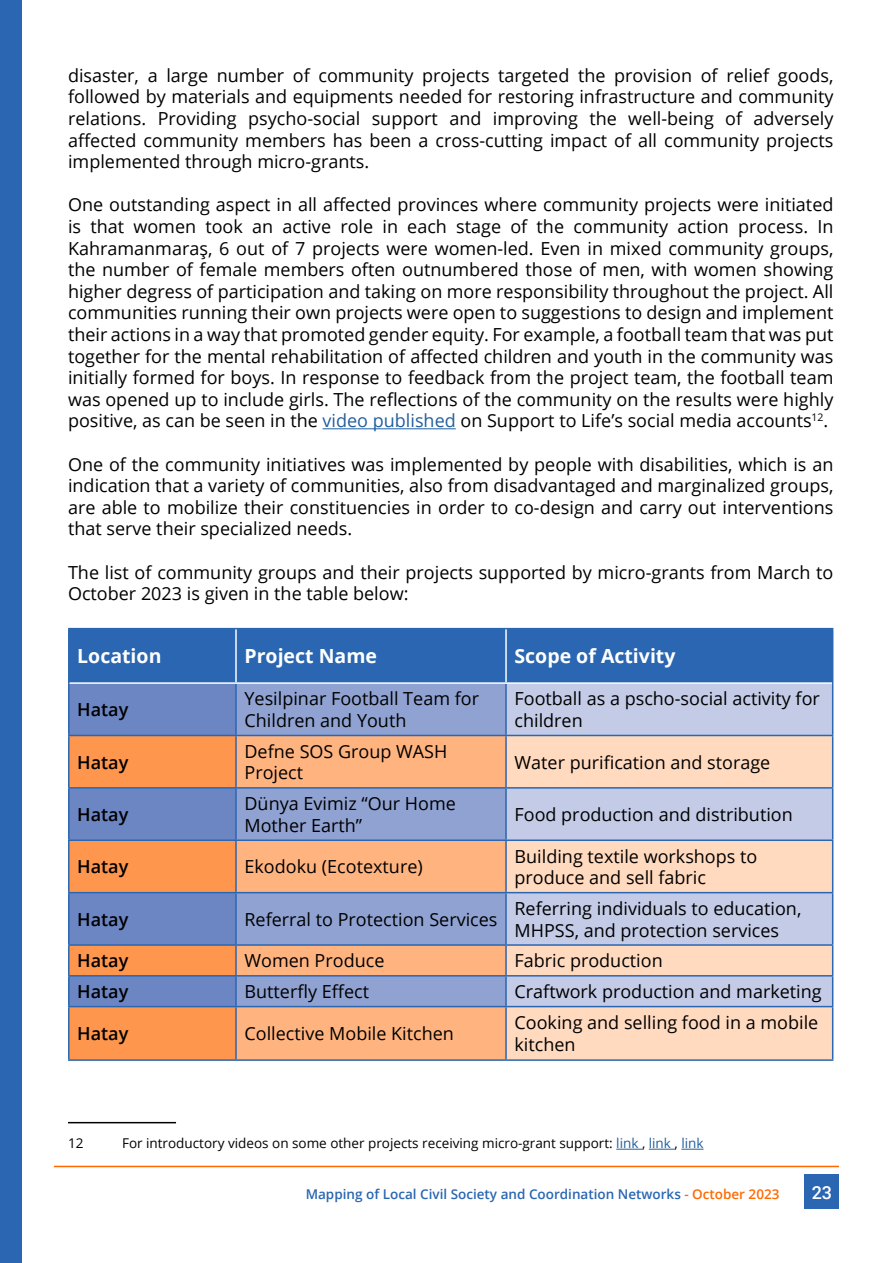
<style>
.page{position:relative;width:893px;height:1263px;background:#fff}
.page>*{position:absolute;margin:0;border:0;box-sizing:border-box;transform-origin:0 0}
.t1{font:700 19.5px "Open Sans";color:#fff}
.t2{font:18px/21.6px "Open Sans";color:#000}
.t3{font:600 18px "Open Sans";color:#000}
.t4{font:500 18px "Roboto";color:#fff}
.t5{font:13.5px "Open Sans";color:#000}
.t6{font:600 13.5px "Open Sans";color:#2a66b1}
.s1{color:#215e9e}
.s2{color:#ff6900}
</style>
<div class="page">
<hr style="left:54px;top:1166px;width:785px;height:1px;background:#ff6900">
<div style="left:805px;top:1175px;width:34px;height:34px;background:#2a66b1"></div>
<div style="left:0;top:0;width:22px;height:1263px;background:#2a66b1"></div>
<hr style="left:323px;top:428px;width:133px;height:1px;background:#215e9e">
<div style="left:70px;top:629px;width:762px;height:53px;background:#2a66b1"></div>
<div style="left:70px;top:684px;width:165px;height:51px;background:#6c86c4"></div>
<div style="left:237px;top:684px;width:268px;height:51px;background:#90a2d2"></div>
<div style="left:507px;top:684px;width:325px;height:51px;background:#c3cbe7"></div>
<svg style="left:70px;top:736px;width:165px;height:323px;fill:#ff964d"></svg>
<svg style="left:237px;top:736px;width:268px;height:323px;fill:#ffb480"></svg>
<svg style="left:507px;top:736px;width:325px;height:323px;fill:#ffdabf"></svg>
<hr style="left:68px;top:683px;width:2px;height:52px;background:#2a66b1">
<hr style="left:235px;top:684px;width:2px;height:51px;background:#2a66b1">
<hr style="left:505px;top:684px;width:2px;height:51px;background:#2a66b1">
<hr style="left:832px;top:683px;width:1px;height:52px;background:#2a66b1">
<hr style="left:68px;top:735px;width:168px;height:1px;background:#2a66b1">
<hr style="left:68px;top:736px;width:2px;height:51px;background:#2a66b1">
<hr style="left:236px;top:735px;width:270px;height:1px;background:#2a66b1">
<hr style="left:235px;top:736px;width:2px;height:51px;background:#2a66b1">
<hr style="left:506px;top:735px;width:327px;height:1px;background:#2a66b1">
<hr style="left:505px;top:736px;width:2px;height:51px;background:#2a66b1">
<hr style="left:832px;top:736px;width:1px;height:51px;background:#2a66b1">
<hr style="left:68px;top:787px;width:168px;height:2px;background:#2a66b1">
<hr style="left:68px;top:789px;width:2px;height:50px;background:#2a66b1">
<hr style="left:236px;top:787px;width:270px;height:2px;background:#2a66b1">
<hr style="left:235px;top:789px;width:2px;height:50px;background:#2a66b1">
<hr style="left:506px;top:787px;width:327px;height:2px;background:#2a66b1">
<hr style="left:505px;top:789px;width:2px;height:50px;background:#2a66b1">
<hr style="left:832px;top:789px;width:1px;height:50px;background:#2a66b1">
<hr style="left:68px;top:839px;width:168px;height:2px;background:#2a66b1">
<hr style="left:68px;top:841px;width:2px;height:51px;background:#2a66b1">
<hr style="left:236px;top:839px;width:270px;height:2px;background:#2a66b1">
<hr style="left:235px;top:841px;width:2px;height:51px;background:#2a66b1">
<hr style="left:506px;top:839px;width:327px;height:2px;background:#2a66b1">
<hr style="left:505px;top:841px;width:2px;height:51px;background:#2a66b1">
<hr style="left:832px;top:841px;width:1px;height:51px;background:#2a66b1">
<hr style="left:68px;top:892px;width:168px;height:1px;background:#2a66b1">
<hr style="left:68px;top:893px;width:2px;height:51px;background:#2a66b1">
<hr style="left:236px;top:892px;width:270px;height:1px;background:#2a66b1">
<hr style="left:235px;top:893px;width:2px;height:51px;background:#2a66b1">
<hr style="left:506px;top:892px;width:327px;height:1px;background:#2a66b1">
<hr style="left:505px;top:893px;width:2px;height:51px;background:#2a66b1">
<hr style="left:832px;top:893px;width:1px;height:51px;background:#2a66b1">
<hr style="left:68px;top:944px;width:168px;height:2px;background:#2a66b1">
<hr style="left:68px;top:946px;width:2px;height:29px;background:#2a66b1">
<hr style="left:236px;top:944px;width:270px;height:2px;background:#2a66b1">
<hr style="left:235px;top:946px;width:2px;height:29px;background:#2a66b1">
<hr style="left:506px;top:944px;width:327px;height:2px;background:#2a66b1">
<hr style="left:505px;top:946px;width:2px;height:29px;background:#2a66b1">
<svg style="left:832px;top:946px;width:1px;height:29px"></svg>
<hr style="left:68px;top:975px;width:168px;height:1px;background:#2a66b1">
<hr style="left:68px;top:976px;width:2px;height:30px;background:#2a66b1">
<hr style="left:236px;top:975px;width:270px;height:1px;background:#2a66b1">
<hr style="left:235px;top:976px;width:2px;height:30px;background:#2a66b1">
<hr style="left:506px;top:975px;width:327px;height:1px;background:#2a66b1">
<hr style="left:505px;top:976px;width:2px;height:30px;background:#2a66b1">
<hr style="left:832px;top:976px;width:1px;height:30px;background:#2a66b1">
<hr style="left:68px;top:1006px;width:168px;height:1px;background:#2a66b1">
<hr style="left:68px;top:1007px;width:2px;height:52px;background:#2a66b1">
<hr style="left:236px;top:1006px;width:270px;height:1px;background:#2a66b1">
<hr style="left:235px;top:1007px;width:2px;height:52px;background:#2a66b1">
<hr style="left:506px;top:1006px;width:327px;height:1px;background:#2a66b1">
<hr style="left:505px;top:1007px;width:2px;height:52px;background:#2a66b1">
<hr style="left:832px;top:1007px;width:1px;height:52px;background:#2a66b1">
<hr style="left:68px;top:1059px;width:168px;height:2px;background:#2a66b1">
<hr style="left:236px;top:1059px;width:270px;height:2px;background:#2a66b1">
<hr style="left:506px;top:1059px;width:327px;height:2px;background:#2a66b1">
<hr style="left:68px;top:628px;width:168px;height:1px;background:#2a66b1">
<hr style="left:68px;top:629px;width:2px;height:54px;background:#2a66b1">
<hr style="left:236px;top:628px;width:270px;height:1px;background:#2a66b1">
<hr style="left:506px;top:628px;width:327px;height:1px;background:#2a66b1">
<hr style="left:832px;top:629px;width:1px;height:54px;background:#2a66b1">
<hr style="left:235px;top:629px;width:2px;height:53px;background:#fafdff">
<hr style="left:505px;top:629px;width:2px;height:53px;background:#fafdff">
<hr style="left:70px;top:682px;width:166px;height:2px;background:#fafdff">
<hr style="left:236px;top:682px;width:270px;height:2px;background:#fafdff">
<hr style="left:506px;top:682px;width:326px;height:2px;background:#fafdff">
<hr style="left:68px;top:1122px;width:108px;height:1px;background:#000">
<svg style="left:616px;top:1149px;width:26px;height:1px"></svg>
<svg style="left:649px;top:1149px;width:25px;height:1px"></svg>
<svg style="left:681px;top:1149px;width:22px;height:1px"></svg>
<p class="t2" style="left:68px;top:64px;width:767px;text-align:justify">disaster, a large number of community projects targeted the provision of relief goods, followed by materials and equipments needed for restoring infrastructure and community relations. Providing psycho-social support and improving the well-being of adversely affected community members has been a cross-cutting impact of all community projects implemented through micro-grants.</p>
<p class="t2" style="left:68px;top:194px;width:767px;text-align:justify">One outstanding aspect in all affected provinces where community projects were initiated is that women took an active role in each stage of the community action process. In Kahramanmaraş, 6 out of 7 projects were women-led. Even in mixed community groups, the number of female members often outnumbered those of men, with women showing higher degress of participation and taking on more responsibility throughout the project. All communities running their own projects were open to suggestions to design and implement their actions in a way that promoted gender equity. For example, a football team that was put together for the mental rehabilitation of affected children and youth in the community was initially formed for boys. In response to feedback from the project team, the football team was opened up to include girls. The reflections of the community on the results were highly positive, as can be seen in the <span class="s1">video published</span> on Support to Life’s social media accounts<sup>12</sup>.</p>
<p class="t2" style="left:68px;top:453px;width:767px;text-align:justify">One of the community initiatives was implemented by people with disabilities, which is an indication that a variety of communities, also from disadvantaged and marginalized groups, are able to mobilize their constituencies in order to co-design and carry out interventions that serve their specialized needs.</p>
<p class="t2" style="left:68px;top:561px;width:767px">The list of community groups and their projects supported by micro-grants from March to<br>October 2023 is given in the table below:</p>
<p class="t1" style="left:77px;top:642px;width:86px">Location</p>
<p class="t1" style="left:244px;top:642px;width:134px">Project Name</p>
<p class="t1" style="left:514px;top:642px;width:162px">Scope of Activity</p>
<p class="t3" style="left:77px;top:697px;width:53px">Hatay</p>
<p class="t2" style="left:244px;top:687px;width:236px">Yesilpinar Football Team for<br>Children and Youth</p>
<p class="t2" style="left:514px;top:687px;width:307px">Football as a pscho-social activity for children</p>
<p class="t3" style="left:77px;top:750px;width:53px">Hatay</p>
<p class="t2" style="left:244px;top:740px;width:204px">Defne SOS Group WASH<br>Project</p>
<p class="t2" style="left:514px;top:751px;width:257px">Water purification and storage</p>
<p class="t3" style="left:77px;top:802px;width:53px">Hatay</p>
<p class="t2" style="left:244px;top:792px;width:213px">Dünya Evimiz “Our Home<br>Mother Earth”</p>
<p class="t2" style="left:514px;top:803px;width:280px">Food production and distribution</p>
<p class="t3" style="left:77px;top:854px;width:53px">Hatay</p>
<p class="t2" style="left:244px;top:855px;width:180px">Ekodoku (Ecotexture)</p>
<p class="t2" style="left:514px;top:845px;width:244px">Building textile workshops to produce and sell fabric</p>
<p class="t3" style="left:77px;top:907px;width:53px">Hatay</p>
<p class="t2" style="left:244px;top:908px;width:254px">Referral to Protection Services</p>
<p class="t2" style="left:514px;top:897px;width:288px">Referring individuals to education,<br>MHPSS, and protection services</p>
<p class="t3" style="left:77px;top:948px;width:53px">Hatay</p>
<p class="t2" style="left:244px;top:949px;width:141px">Women Produce</p>
<p class="t2" style="left:514px;top:949px;width:150px">Fabric production</p>
<p class="t3" style="left:77px;top:979px;width:53px">Hatay</p>
<p class="t2" style="left:244px;top:980px;width:126px">Butterfly Effect</p>
<p class="t2" style="left:514px;top:980px;width:309px">Craftwork production and marketing</p>
<p class="t3" style="left:77px;top:1021px;width:53px">Hatay</p>
<p class="t2" style="left:244px;top:1022px;width:211px">Collective Mobile Kitchen</p>
<p class="t2" style="left:514px;top:1012px;width:305px">Cooking and selling food in a mobile kitchen</p>
<p class="t5" style="left:68px;top:1134px;width:17px">12</p>
<p class="t5" style="left:122px;top:1134px;width:583px">For introductory videos on some other projects receiving micro-grant support: <span class="s1">link</span> , <span class="s1">link</span> , <span class="s1">link</span></p>
<p class="t6" style="left:306px;top:1185px;width:475px">Mapping of Local Civil Society and Coordination Networks <span class="s2">- October 2023</span></p>
<p class="t4" style="left:812px;top:1180px;width:22px">23</p>
</div>
